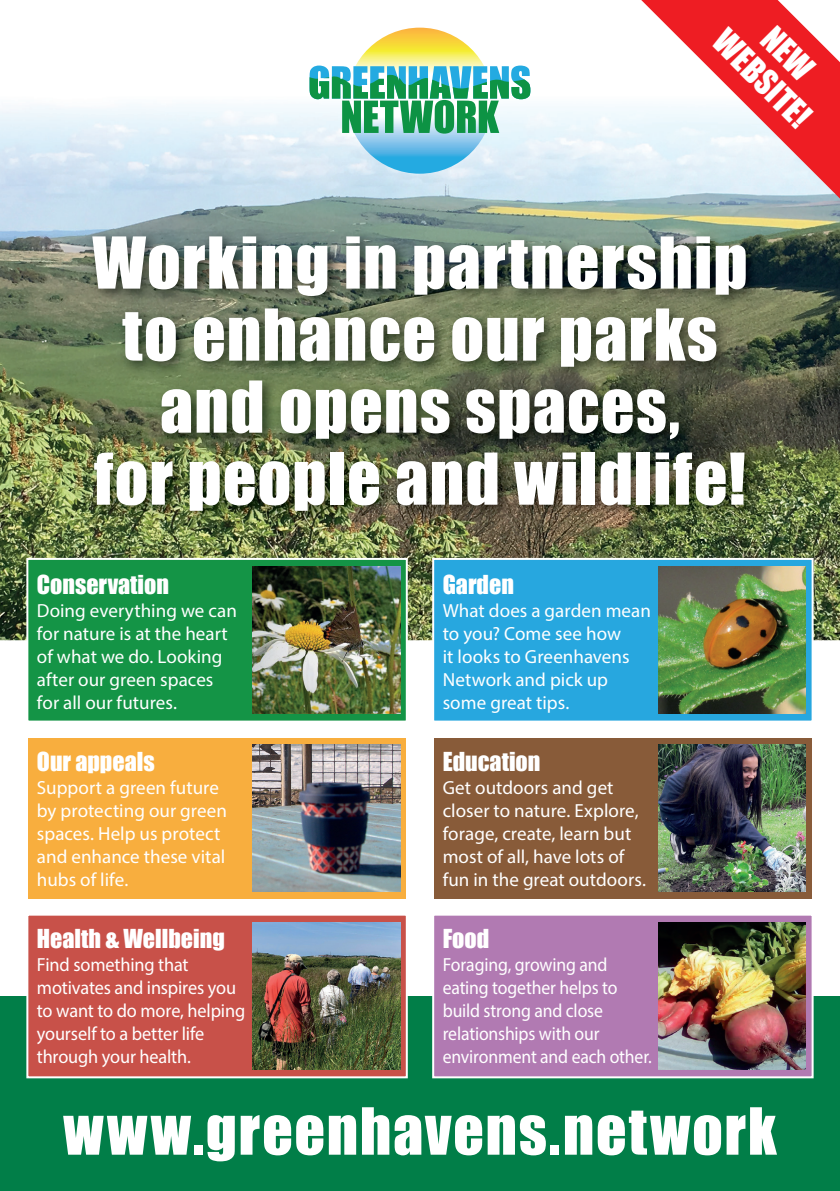
<style>
.page{position:relative;width:840px;height:1191px;background:#fff}
.page>*{position:absolute;margin:0;border:0;box-sizing:border-box;transform-origin:0 0}
.t1{font:66px/72px "Impact";letter-spacing:.015em;color:#fff;text-align:center}
.t2{font:60px "Impact";letter-spacing:.03em;color:#fff}
.t3{font:32px "Impact";color:#fff}
.t4{font:24px "Impact";color:#fff}
.t5{font:19px/23px "Myriad Pro";color:#fff}
.t6{font:19px/23px "Myriad Pro";color:#fff;scale:.93 1}
.t7{font:19px/23px "Myriad Pro";color:#fff;scale:.96 1}
</style>
<div class="page">
<img style="left:0;top:91px;width:839px;height:549px">
<svg style="left:309px;top:28px;width:221px;height:146px"></svg>
<img style="left:86px;top:229px;width:674px;height:297px">
<svg style="left:25px;top:557px;width:383px;height:164px;background:#20994f"></svg>
<svg style="left:431px;top:557px;width:383px;height:164px;background:#30a9dd"></svg>
<div style="left:28px;top:738px;width:377px;height:160px;background:#f8ae3e"></div>
<div style="left:434px;top:738px;width:377px;height:160px;background:#885b39"></div>
<div style="left:0;top:996px;width:839px;height:195px;background:#017e48"></div>
<svg style="left:26px;top:915px;width:382px;height:164px;background:#c75850"></svg>
<svg style="left:432px;top:915px;width:382px;height:164px;background:#b27fb2"></svg>
<img style="left:252px;top:566px;width:148px;height:148px">
<img style="left:658px;top:566px;width:147px;height:148px">
<img style="left:252px;top:922px;width:148px;height:147px">
<img style="left:658px;top:922px;width:147px;height:147px">
<img style="left:252px;top:744px;width:148px;height:148px">
<img style="left:658px;top:744px;width:147px;height:148px">
<svg style="left:641px;top:0;width:198px;height:199px"></svg>
<h3 class="t3" style="left:736px;top:18px;width:122px;rotate:45deg">WEBSITE!</h3>
<h1 class="t1" style="left:92px;top:225px;width:656px">Working in partnership to enhance our parks and opens spaces,<br>for people and wildlife!</h1>
<p class="t4" style="left:37px;top:566px;width:133px">Conservation</p>
<p class="t5" style="left:37px;top:598px;width:201px">Doing everything we can for nature is at the heart of what we do. Looking after our green spaces for all our futures.</p>
<p class="t4" style="left:37px;top:742px;width:119px">Our appeals</p>
<p class="t5" style="left:37px;top:775px;width:191px">Support a green future by protecting our green spaces. Help us protect and enhance these vital hubs of life.</p>
<p class="t4" style="left:37px;top:920px;width:189px">Health &amp; Wellbeing</p>
<p class="t7" style="left:37px;top:952px;width:218px">Find something that motivates and inspires you to want to do more, helping yourself to a better life through your health.</p>
<p class="t4" style="left:442px;top:566px;width:73px">Garden</p>
<p class="t5" style="left:442px;top:598px;width:209px">What does a garden mean to you? Come see how<br>it looks to Greenhavens<br>Network and pick up some great tips.</p>
<p class="t4" style="left:442px;top:742px;width:99px">Education</p>
<p class="t5" style="left:442px;top:775px;width:205px">Get outdoors and get closer to nature. Explore, forage, create, learn but most of all, have lots of fun in the great outdoors.</p>
<p class="t4" style="left:442px;top:920px;width:48px">Food</p>
<p class="t6" style="left:442px;top:952px;width:226px">Foraging, growing and eating together helps to build strong and close relationships with our environment and each other.</p>
<h2 class="t2" style="left:63px;top:1084px;width:714px">www.greenhavens.network</h2>
</div>
